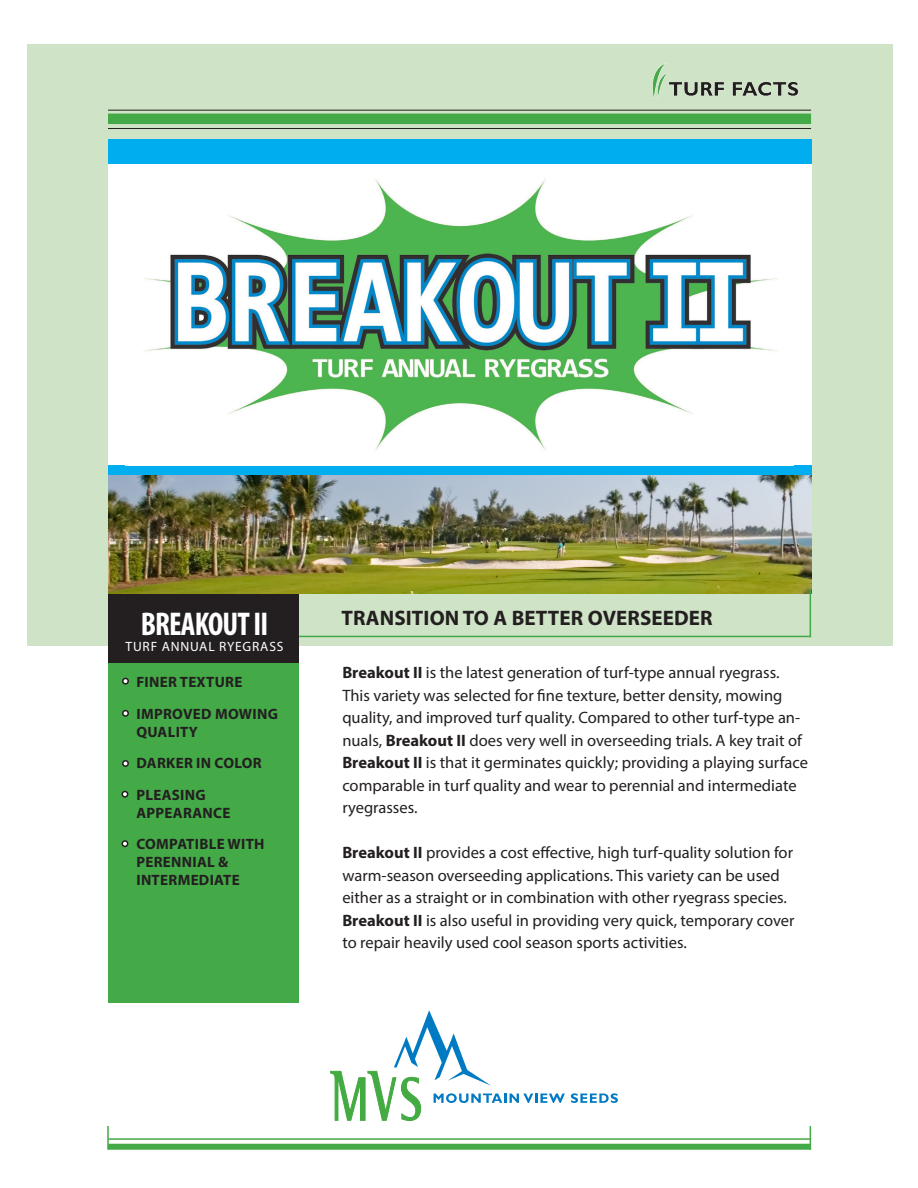
<style>
.page{position:relative;width:918px;height:1188px;background:#fff}
.page>*{position:absolute;margin:0;border:0;box-sizing:border-box;transform-origin:0 0}
.t1{font:700 condensed 33px "Myriad Pro";letter-spacing:-.025em;color:#fff;scale:.96 1}
.t2{font:700 21px "Myriad Pro";letter-spacing:.005em;color:#231f20}
.t3{font:16.5px/22.5px "Myriad Pro";color:#231f20}
.t4{font:700 15px/18px "Myriad Pro";letter-spacing:.02em;color:#231f20}
.t5{font:13.5px "Myriad Pro";letter-spacing:.06em;color:#fff}
.s1{font-weight:700}
</style>
<div class="page">
<div style="left:27px;top:44px;width:865px;height:602px;background:#cfe3c7"></div>
<svg style="left:571px;top:1093px;width:47px;height:10px"></svg>
<svg style="left:330px;top:1010px;width:235px;height:111px"></svg>
<img style="left:652px;top:63px;width:147px;height:36px">
<div style="left:108px;top:162px;width:703px;height:308px;background:#fff"></div>
<div style="left:108px;top:139px;width:703px;height:25px;background:#00aeef"></div>
<div style="left:108px;top:465px;width:703px;height:11px;background:#00aeef"></div>
<img style="left:108px;top:475px;width:703px;height:119px">
<hr style="left:290px;top:636px;width:521px;height:1px;background:#44a947">
<hr style="left:810px;top:590px;width:1px;height:47px;background:#44a947">
<div style="left:108px;top:594px;width:190px;height:69px;background:#231f20"></div>
<div style="left:108px;top:663px;width:190px;height:339px;background:#44a947"></div>
<hr style="left:108px;top:110px;width:703px;height:1px;background:#231f20">
<hr style="left:108px;top:128px;width:703px;height:1px;background:#231f20">
<div style="left:108px;top:114px;width:703px;height:10px;background:#44a947"></div>
<img style="left:144px;top:179px;width:634px;height:271px">
<div style="left:108px;top:1144px;width:703px;height:6px;background:#44a947"></div>
<hr style="left:108px;top:1138px;width:703px;height:2px;background:#44a947">
<hr style="left:107px;top:1126px;width:2px;height:24px;background:#44a947">
<svg style="left:810px;top:1126px;width:1px;height:24px"></svg>
<div style="left:122px;top:678px;width:7px;height:7px;border:2px solid #231f20;border-radius:50%"></div>
<div style="left:122px;top:710px;width:7px;height:7px;border:2px solid #231f20;border-radius:50%"></div>
<div style="left:122px;top:760px;width:7px;height:7px;border:2px solid #231f20;border-radius:50%"></div>
<div style="left:122px;top:791px;width:6px;height:7px;border:2px solid #231f20;border-radius:50%"></div>
<div style="left:122px;top:840px;width:6px;height:7px;border:2px solid #231f20;border-radius:50%"></div>
<p class="t1" style="left:141px;top:604px;width:134px">BREAKOUT II</p>
<p class="t5" style="left:126px;top:639px;width:159px">TURF ANNUAL RYEGRASS</p>
<p class="t4" style="left:136px;top:672px;width:108px">FINER TEXTURE</p>
<p class="t4" style="left:136px;top:704px;width:143px">IMPROVED MOWING<br>QUALITY</p>
<p class="t4" style="left:136px;top:753px;width:127px">DARKER IN COLOR</p>
<p class="t4" style="left:136px;top:785px;width:95px">PLEASING<br>APPEARANCE</p>
<p class="t4" style="left:136px;top:834px;width:130px">COMPATIBLE WITH<br>PERENNIAL &amp;<br>INTERMEDIATE</p>
<p class="t2" style="left:342px;top:604px;width:373px">TRANSITION TO A BETTER OVERSEEDER</p>
<p class="t3" style="left:342px;top:661px;width:467px"><span class="s1">Breakout II</span> is the latest generation of turf-type annual ryegrass.<br>This variety was selected for fine texture, better density, mowing quality, and improved turf quality. Compared to other turf-type an&shy;nuals, <span class="s1">Breakout II</span> does very well in overseeding trials. A key trait of <span class="s1">Breakout II</span> is that it germinates quickly; providing a playing surface comparable in turf quality and wear to perennial and intermediate ryegrasses.</p>
<p class="t3" style="left:342px;top:841px;width:452px"><span class="s1">Breakout II</span> provides a cost effective, high turf-quality solution for warm-season overseeding applications. This variety can be used either as a straight or in combination with other ryegrass species.</p>
<p class="t3" style="left:342px;top:909px;width:454px"><span class="s1">Breakout II</span> is also useful in providing very quick, temporary cover to repair heavily used cool season sports activities.</p>
</div>
